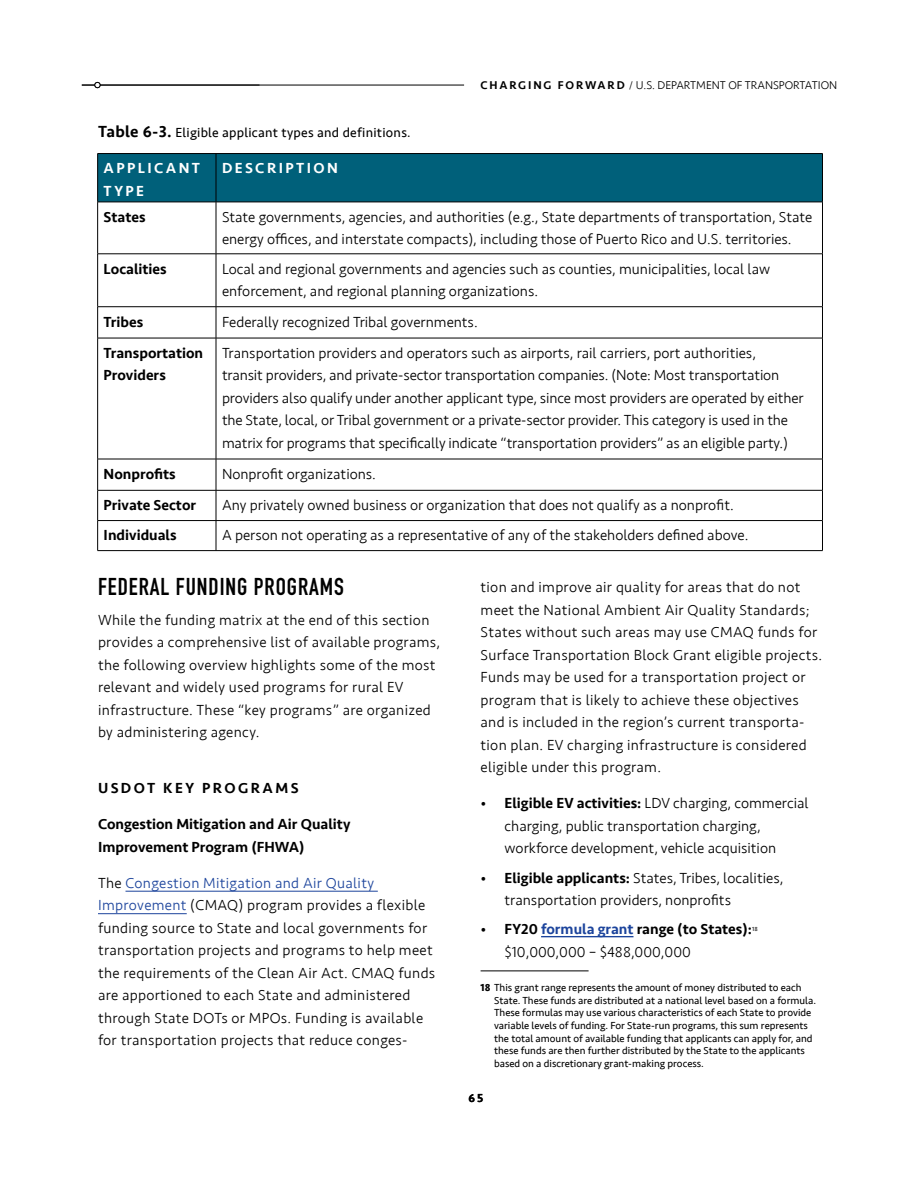
<style>
.page{position:relative;width:918px;height:1188px;background:#fff}
.page>*{position:absolute;margin:0;border:0;box-sizing:border-box;transform-origin:0 0}
.t1{font:700 24px "DIN Condensed";letter-spacing:.04em;color:#000}
.t2{font:300 15px/22.5px "Seravek";color:#000}
.t3{font:300 15px/22.5px "Seravek";letter-spacing:.02em;color:#000}
.t4{font:500 15px/22.5px "Seravek";color:#000}
.Subhead2{font:500 15px/22.5px "Seravek";letter-spacing:.16em;color:#fff}
.t5{font:500 15px "Seravek";letter-spacing:.16em;color:#000}
.t6{font:13.5px "Seravek";letter-spacing:.02em;color:#000}
.t7{font:500 12px "Seravek";color:#000}
.t8{font:300 11.7px "Seravek";color:#000}
.t9{font:10.5px/12.6px "Seravek";color:#000}
.t10{font:6.15px "Seravek";color:#000}
.s1{font-weight:500;font-size:16.5px}
.s2{font-weight:500}
.s3{font-family:"Minion Pro";font-weight:400}
.s4{color:#1c449c}
.s5{font-weight:300}
.s6{font-weight:700}
</style>
<div class="page">
<hr style="left:82px;top:85px;width:382px;height:1px;background:#000">
<svg style="left:94px;top:82px;width:6px;height:6px"></svg>
<div style="left:98px;top:154px;width:724px;height:48px;background:#00607a"></div>
<hr style="left:97px;top:154px;width:1px;height:48px;background:#000">
<hr style="left:97px;top:153px;width:119px;height:1px;background:#000">
<hr style="left:97px;top:202px;width:119px;height:1px;background:#000">
<hr style="left:216px;top:154px;width:1px;height:48px;background:#000">
<hr style="left:216px;top:153px;width:607px;height:1px;background:#000">
<hr style="left:822px;top:154px;width:1px;height:48px;background:#000">
<hr style="left:216px;top:202px;width:607px;height:1px;background:#000">
<hr style="left:97px;top:202px;width:1px;height:52px;background:#000">
<hr style="left:216px;top:202px;width:1px;height:52px;background:#000">
<hr style="left:822px;top:202px;width:1px;height:52px;background:#000">
<hr style="left:97px;top:254px;width:119px;height:1px;background:#000">
<hr style="left:97px;top:254px;width:1px;height:53px;background:#000">
<hr style="left:216px;top:254px;width:607px;height:1px;background:#000">
<hr style="left:216px;top:254px;width:1px;height:53px;background:#000">
<hr style="left:822px;top:254px;width:1px;height:53px;background:#000">
<hr style="left:97px;top:306px;width:119px;height:1px;background:#000">
<hr style="left:97px;top:307px;width:1px;height:31px;background:#000">
<hr style="left:216px;top:306px;width:607px;height:1px;background:#000">
<hr style="left:216px;top:307px;width:1px;height:31px;background:#000">
<hr style="left:822px;top:307px;width:1px;height:31px;background:#000">
<hr style="left:97px;top:338px;width:119px;height:1px;background:#000">
<hr style="left:97px;top:338px;width:1px;height:121px;background:#000">
<hr style="left:216px;top:338px;width:607px;height:1px;background:#000">
<hr style="left:216px;top:338px;width:1px;height:121px;background:#000">
<hr style="left:822px;top:338px;width:1px;height:121px;background:#000">
<hr style="left:97px;top:459px;width:119px;height:1px;background:#000">
<hr style="left:97px;top:459px;width:1px;height:31px;background:#000">
<hr style="left:216px;top:459px;width:607px;height:1px;background:#000">
<hr style="left:216px;top:459px;width:1px;height:31px;background:#000">
<hr style="left:822px;top:459px;width:1px;height:31px;background:#000">
<hr style="left:97px;top:490px;width:119px;height:1px;background:#000">
<hr style="left:97px;top:520px;width:119px;height:1px;background:#000">
<svg style="left:97px;top:491px;width:1px;height:59px"></svg>
<hr style="left:97px;top:550px;width:119px;height:1px;background:#000">
<hr style="left:216px;top:490px;width:607px;height:1px;background:#000">
<hr style="left:216px;top:520px;width:607px;height:1px;background:#000">
<svg style="left:216px;top:491px;width:1px;height:59px"></svg>
<svg style="left:822px;top:491px;width:1px;height:59px"></svg>
<hr style="left:216px;top:550px;width:607px;height:1px;background:#000">
<hr style="left:126px;top:891px;width:252px;height:1px;background:#1c449c">
<hr style="left:98px;top:913px;width:89px;height:1px;background:#1c449c">
<hr style="left:541px;top:936px;width:93px;height:1px;background:#1c449c">
<hr style="left:481px;top:971px;width:108px;height:1px;background:#000">
<p class="t6" style="left:98px;top:122px;width:314px"><span class="s1">Table 6-3.</span> Eligible applicant types and definitions.</p>
<p class="t8" style="left:480px;top:78px;width:358px"><span class="s2">C H A RG I N G F O RWA R D</span> <span class="s3">/</span> U.S. DEPARTMENT OF TRANSPORTATION</p>
<p class="Subhead2" style="left:104px;top:157px;width:98px">APPLICANT<br>TYPE</p>
<p class="Subhead2" style="left:222px;top:157px;width:117px">DESCRIPTION</p>
<p class="t4" style="left:104px;top:206px;width:43px">States</p>
<p class="t2" style="left:222px;top:206px;width:592px">State governments, agencies, and authorities (e.g., State departments of transportation, State energy offices, and interstate compacts), including those of Puerto Rico and U.S. territories.</p>
<p class="t4" style="left:104px;top:258px;width:65px">Localities</p>
<p class="t2" style="left:222px;top:258px;width:550px">Local and regional governments and agencies such as counties, municipalities, local law enforcement, and regional planning organizations.</p>
<p class="t4" style="left:104px;top:310px;width:41px">Tribes</p>
<p class="t2" style="left:222px;top:311px;width:257px">Federally recognized Tribal governments.</p>
<p class="t4" style="left:104px;top:342px;width:101px">Transportation<br>Providers</p>
<p class="t2" style="left:222px;top:342px;width:583px">Transportation providers and operators such as airports, rail carriers, port authorities,<br>transit providers, and private-sector transportation companies. (Note: Most transportation providers also qualify under another applicant type, since most providers are operated by either the State, local, or Tribal government or a private-sector provider. This category is used in the matrix for programs that specifically indicate “transportation providers” as an eligible party.)</p>
<p class="t4" style="left:104px;top:463px;width:74px">Nonprofits</p>
<p class="t2" style="left:222px;top:463px;width:156px">Nonprofit organizations.</p>
<p class="t4" style="left:104px;top:494px;width:94px">Private Sector</p>
<p class="t2" style="left:222px;top:494px;width:513px">Any privately owned business or organization that does not qualify as a nonprofit.</p>
<p class="t4" style="left:104px;top:524px;width:74px">Individuals</p>
<p class="t2" style="left:222px;top:524px;width:528px">A person not operating as a representative of any of the stakeholders defined above.</p>
<h2 class="t1" style="left:98px;top:571px;width:248px">FEDERAL FUNDING PROGRAMS</h2>
<p class="t3" style="left:98px;top:609px;width:344px">While the funding matrix at the end of this section provides a comprehensive list of available programs, the following overview highlights some of the most relevant and widely used programs for rural EV infrastructure. These “key programs” are organized by administering agency.</p>
<h3 class="t5" style="left:98px;top:779px;width:202px">USDOT KEY PROGRAMS</h3>
<h4 class="t4" style="left:98px;top:813px;width:254px">Congestion Mitigation and Air Quality<br>Improvement Program (FHWA)</h4>
<p class="t3" style="left:98px;top:872px;width:339px">The <span class="s4">Congestion Mitigation and Air Quality Improvement</span> (CMAQ) program provides a flexible funding source to State and local governments for transportation projects and programs to help meet the requirements of the Clean Air Act. CMAQ funds are apportioned to each State and administered through State DOTs or MPOs. Funding is available for transportation projects that reduce conges-</p>
<p class="t3" style="left:481px;top:576px;width:343px">tion and improve air quality for areas that do not meet the National Ambient Air Quality Standards; States without such areas may use CMAQ funds for Surface Transportation Block Grant eligible projects.<br>Funds may be used for a transportation project or program that is likely to achieve these objectives and is included in the region’s current transporta&shy;tion plan. EV charging infrastructure is considered eligible under this program.</p>
<p class="t2" style="left:505px;top:792px;width:306px;text-indent:-24px">• <span class="s2">Eligible EV activities:</span> LDV charging, commercial charging, public transportation charging, workforce development, vehicle acquisition</p>
<p class="t2" style="left:505px;top:867px;width:280px;text-indent:-24px">• <span class="s2">Eligible applicants:</span> States, Tribes, localities, transportation providers, nonprofits</p>
<p class="t4" style="left:481px;top:918px;width:273px"><span class="s5">•</span> FY20 <span class="s4">formula grant</span> range (to States):</p>
<p class="t10" style="left:752px;top:924px;width:7px">18</p>
<p class="t2" style="left:505px;top:941px;width:188px">$10,000,000 – $488,000,000</p>
<p class="t9" style="left:494px;top:981px;width:324px;text-indent:-14px"><span class="s6">18</span> This grant range represents the amount of money distributed to each State. These funds are distributed at a national level based on a formula.<br>These formulas may use various characteristics of each State to provide variable levels of funding. For State-run programs, this sum represents the total amount of available funding that applicants can apply for, and these funds are then further distributed by the State to the applicants based on a discretionary grant-making process.</p>
<p class="t7" style="left:469px;top:1091px;width:16px">65</p>
</div>
